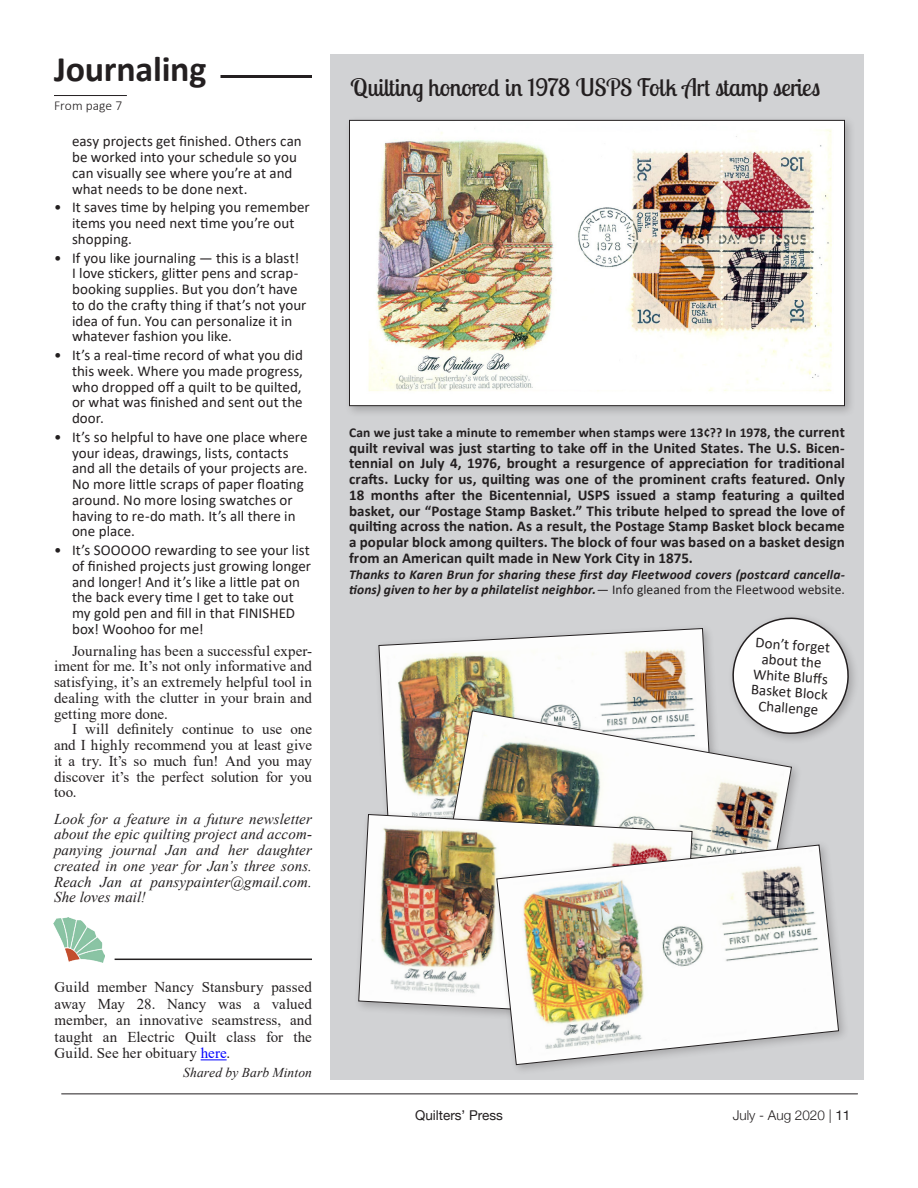
<style>
.page{position:relative;width:918px;height:1188px;background:#fff}
.page>*{position:absolute;margin:0;border:0;box-sizing:border-box;transform-origin:0 0}
.Main_Head_2{font:700 36px "Calibri";letter-spacing:-.005em;color:#231f20}
.Main_Head_2-2{font:24px "Lobster Two";letter-spacing:-.01em;color:#231f20}
.Main_Head_2-3{font:15px/15.8px "Calibri";letter-spacing:.005em;color:#231f20}
.Main_Head_2-4{font:700 15px/15.8px "Calibri";letter-spacing:.005em;color:#231f20;text-align:justify}
.Main_Head_2-5{font:15px/15.8px "Times New Roman";letter-spacing:.005em;color:#231f20;text-align:justify}
.Main_Head_2-6{font:italic 15px/15.8px "Times New Roman";letter-spacing:.005em;color:#231f20;text-align:justify}
.Main_Head_2-7{font:italic 700 13.5px/15.8px "Calibri";letter-spacing:.01em;color:#231f20}
.Main_Head_2-8{font:700 13.5px "Calibri";letter-spacing:.01em;color:#231f20}
.Main_Head_2-9{font:italic 13.5px "Times New Roman";letter-spacing:.01em;color:#231f20}
.t1{font:300 13.5px "Helvetica Neue";color:#231f20}
.t2{font:13.5px "Helvetica Neue";color:#231f20}
.Main_Head_2-10{font:300 13.5px "Calibri";letter-spacing:.005em;color:#231f20}
.s1{color:#00f}
.s2{font-size:15px}
.s3{font-weight:400;font-style:normal}
.s4{font-weight:400}
</style>
<div class="page">
<hr style="left:62px;top:1094px;width:796px;height:1px;background:#231f20">
<div style="left:330px;top:54px;width:534px;height:1026px;background:#d1d2d4"></div>
<img style="left:378px;top:628px;width:335px;height:182px">
<div style="left:435px;top:706px;width:368px;height:256px;background:#231f20;opacity:.25"></div>
<img style="left:439px;top:710px;width:353px;height:130px">
<div style="left:354px;top:810px;width:350px;height:219px;background:#231f20;opacity:.25"></div>
<img style="left:358px;top:814px;width:335px;height:205px">
<div style="left:492px;top:840px;width:358px;height:236px;background:#231f20;opacity:.25"></div>
<img style="left:496px;top:844px;width:343px;height:221px">
<div style="left:344px;top:115px;width:513px;height:302px;background:#231f20;opacity:.25"></div>
<img style="left:351px;top:122px;width:492px;height:282px">
<div style="left:349px;top:120px;width:496px;height:286px;border:1px solid #231f20"></div>
<hr style="left:115px;top:959px;width:197px;height:1px;background:#231f20">
<svg style="left:201px;top:1060px;width:26px;height:1px"></svg>
<img style="left:53px;top:917px;width:51px;height:45px">
<hr style="left:54px;top:95px;width:73px;height:1px;background:#231f20">
<hr style="left:220px;top:75px;width:92px;height:3px;background:#231f20">
<div style="left:728px;top:613px;width:132px;height:132px;background:#231f20;opacity:.25"></div>
<svg style="left:730px;top:615px;width:122px;height:120px"></svg>
<p class="Main_Head_2" style="left:54px;top:44px;width:154px">Journaling</p>
<p class="Main_Head_2-10" style="left:54px;top:97px;width:70px">From page 7</p>
<p class="Main_Head_2-3" style="left:72px;top:133px;width:231px">easy projects get finished. Others can be worked into your schedule so you can visually see where you’re at and what needs to be done next.</p>
<p class="Main_Head_2-3" style="left:72px;top:199px;width:239px;text-indent:-18px">• It saves time by helping you remember items you need next time you’re out shopping.</p>
<p class="Main_Head_2-3" style="left:72px;top:249px;width:236px;text-indent:-18px">• If you like journaling — this is a blast!<br>I love stickers, glitter pens and scrap&shy;booking supplies. But you don’t have to do the crafty thing if that’s not your idea of fun. You can personalize it in whatever fashion you like.</p>
<p class="Main_Head_2-3" style="left:72px;top:347px;width:232px;text-align:justify;text-indent:-18px">• It’s a real-time record of what you did this week. Where you made progress, who dropped off a quilt to be quilted, or what was finished and sent out the door.</p>
<p class="Main_Head_2-3" style="left:72px;top:429px;width:237px;text-indent:-18px">• It’s so helpful to have one place where your ideas, drawings, lists, contacts and all the details of your projects are.<br>No more little scraps of paper floating around. No more losing swatches or having to re-do math. It’s all there in one place.</p>
<p class="Main_Head_2-3" style="left:72px;top:542px;width:241px;text-indent:-18px">• It’s SOOOOO rewarding to see your list of finished projects just growing longer and longer! And it’s like a little pat on the back every time I get to take out my gold pen and fill in that FINISHED box! Woohoo for me!</p>
<p class="Main_Head_2-5" style="left:54px;top:642px;width:260px;text-indent:18px">Journaling has been a successful exper&shy;iment for me. It’s not only informative and satisfying, it’s an extremely helpful tool in dealing with the clutter in your brain and getting more done.</p>
<p class="Main_Head_2-5" style="left:54px;top:721px;width:260px;text-indent:18px">I will definitely continue to use one and I highly recommend you at least give it a try. It’s so much fun! And you may discover it’s the perfect solution for you too.</p>
<p class="Main_Head_2-6" style="left:54px;top:810px;width:260px">Look for a feature in a future newsletter about the epic quilting project and accom&shy;panying journal Jan and her daughter created in one year for Jan’s three sons.<br>Reach Jan at pansypainter@gmail.com.<br>She loves mail!</p>
<p class="Main_Head_2-5" style="left:55px;top:979px;width:259px;line-height:16.5px">Guild member Nancy Stansbury passed away May 28. Nancy was a valued member, an innovative seamstress, and taught an Electric Quilt class for the Guild. See her obituary <span class="s1">here</span>.</p>
<p class="Main_Head_2-9" style="left:183px;top:1063px;width:130px">Shared by Barb Minton</p>
<p class="Main_Head_2-2" style="left:351px;top:72px;width:471px">Quilting honored in 1978 USPS Folk Art stamp series</p>
<p class="Main_Head_2-8" style="left:349px;top:423px;width:497px">Can we just take a minute to remember when stamps were 13¢?? In 1978, <span class="s2">the current</span></p>
<p class="Main_Head_2-4" style="left:349px;top:440px;width:497px">quilt revival was just starting to take off in the United States. The U.S. Bicen&shy;tennial on July 4, 1976, brought a resurgence of appreciation for traditional crafts. Lucky for us, quilting was one of the prominent crafts featured. Only 18 months after the Bicentennial, USPS issued a stamp featuring a quilted basket, our “Postage Stamp Basket.” This tribute helped to spread the love of quilting across the nation. As a result, the Postage Stamp Basket block became a popular block among quilters. The block of four was based on a basket design from an American quilt made in New York City in 1875.</p>
<p class="Main_Head_2-7" style="left:349px;top:566px;width:497px">Thanks to Karen Brun for sharing these first day Fleetwood covers (postcard cancella&shy;tions) given to her by a philatelist neighbor.<span class="s3">— Info gleaned from the Fleetwood website.</span></p>
<p class="Main_Head_2-3" style="left:756px;top:634px;width:76px;text-align:center;rotate:4deg">Don’t forget about the</p>
<p class="Main_Head_2-3" style="left:753px;top:665px;width:79px;text-align:center;rotate:4deg">White Bluff s<br>Basket Block<br>Challenge</p>
<p class="t2" style="left:415px;top:1105px;width:89px">Quilters’ Press</p>
<p class="t1" style="left:733px;top:1104px;width:119px">July - Aug 2020 | <span class="s4">11</span></p>
</div>
